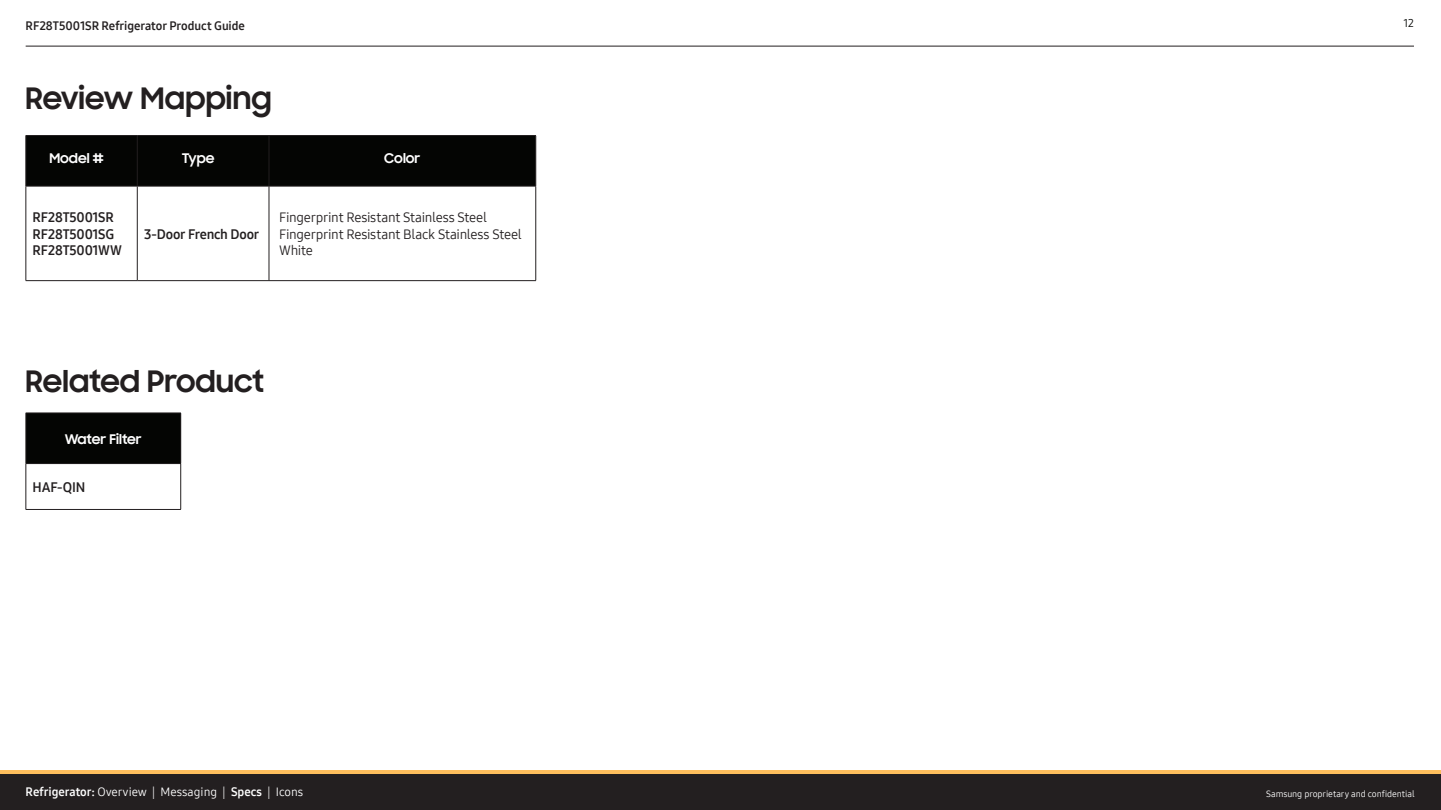
<style>
.page{position:relative;width:1441px;height:810px;background:#fff}
.page>*{position:absolute;margin:0;border:0;box-sizing:border-box;transform-origin:0 0}
.t1{font:700 30px "Samsung Sharp Sans";letter-spacing:-.005em;color:#231f20}
.t2{font:13.5px "Samsung One 400";letter-spacing:-.02em;color:#231f20}
.t3{font:13.5px "Samsung One 700";letter-spacing:-.015em;color:#231f20}
.t4{font:700 13.5px "Samsung Sharp Sans";color:#fff}
.t5{font:12px "Samsung One 400";color:#fff}
.t6{font:12px "Samsung One 700";letter-spacing:-.005em;color:#231f20}
.t7{font:11.25px "Samsung One 400";color:#040503}
.t8{font:9px "Samsung One 400";letter-spacing:-.01em;color:#fff}
.s1{font-family:"Samsung One 700"}
</style>
<div class="page">
<div style="left:0;top:773px;width:1440px;height:37px;background:#231f20"></div>
<hr style="left:0;top:770px;width:1440px;height:3px;background:#fdbe5d">
<hr style="left:26px;top:46px;width:1387px;height:1px;background:#231f20">
<div style="left:27px;top:136px;width:508px;height:50px;background:#040503"></div>
<hr style="left:26px;top:135px;width:111px;height:1px;background:#231f20">
<hr style="left:26px;top:136px;width:1px;height:50px;background:#231f20">
<hr style="left:137px;top:135px;width:132px;height:1px;background:#231f20">
<hr style="left:137px;top:136px;width:1px;height:50px;background:#231f20">
<hr style="left:269px;top:135px;width:267px;height:1px;background:#231f20">
<hr style="left:269px;top:136px;width:1px;height:50px;background:#231f20">
<hr style="left:535px;top:136px;width:1px;height:50px;background:#231f20">
<hr style="left:26px;top:186px;width:111px;height:1px;background:#231f20">
<hr style="left:26px;top:186px;width:1px;height:94px;background:#231f20">
<hr style="left:137px;top:186px;width:132px;height:1px;background:#231f20">
<hr style="left:137px;top:186px;width:1px;height:94px;background:#231f20">
<hr style="left:269px;top:186px;width:267px;height:1px;background:#231f20">
<hr style="left:269px;top:186px;width:1px;height:94px;background:#231f20">
<hr style="left:535px;top:186px;width:1px;height:94px;background:#231f20">
<hr style="left:26px;top:280px;width:111px;height:1px;background:#231f20">
<hr style="left:137px;top:280px;width:132px;height:1px;background:#231f20">
<hr style="left:269px;top:280px;width:267px;height:1px;background:#231f20">
<div style="left:26px;top:413px;width:155px;height:51px;background:#040503"></div>
<hr style="left:26px;top:413px;width:155px;height:1px;background:#231f20">
<hr style="left:26px;top:413px;width:1px;height:50px;background:#231f20">
<hr style="left:180px;top:413px;width:1px;height:50px;background:#231f20">
<hr style="left:26px;top:463px;width:155px;height:1px;background:#231f20">
<hr style="left:26px;top:464px;width:1px;height:45px;background:#231f20">
<hr style="left:180px;top:464px;width:1px;height:45px;background:#231f20">
<hr style="left:26px;top:509px;width:155px;height:1px;background:#231f20">
<p class="t6" style="left:26px;top:18px;width:221px">RF28T5001SR Refrigerator Product Guide</p>
<p class="t7" style="left:1403px;top:15px;width:12px">12</p>
<p class="t1" style="left:26px;top:76px;width:247px">Review Mapping</p>
<p class="t4" style="left:49px;top:149px;width:56px">Model #</p>
<p class="t4" style="left:182px;top:149px;width:34px">Type</p>
<p class="t4" style="left:384px;top:149px;width:38px">Color</p>
<p class="t3" style="left:33px;top:209px;width:83px">RF28T5001SR</p>
<p class="t3" style="left:33px;top:225px;width:83px">RF28T5001SG</p>
<p class="t3" style="left:33px;top:241px;width:91px">RF28T5001WW</p>
<p class="t3" style="left:144px;top:225px;width:117px">3-Door French Door</p>
<p class="t2" style="left:279px;top:209px;width:209px">Fingerprint Resistant Stainless Steel</p>
<p class="t2" style="left:279px;top:225px;width:244px">Fingerprint Resistant Black Stainless Steel</p>
<p class="t2" style="left:279px;top:241px;width:35px">White</p>
<p class="t1" style="left:26px;top:359px;width:240px">Related Product</p>
<p class="t4" style="left:65px;top:429px;width:78px">Water Filter</p>
<p class="t3" style="left:33px;top:478px;width:54px">HAF-QIN</p>
<p class="t5" style="left:26px;top:784px;width:279px"><span class="s1">Refrigerator:</span> Overview | Messaging | <span class="s1">Specs</span> | Icons</p>
<p class="t8" style="left:1265px;top:787px;width:150px">Samsung proprietary and confidential</p>
</div>
